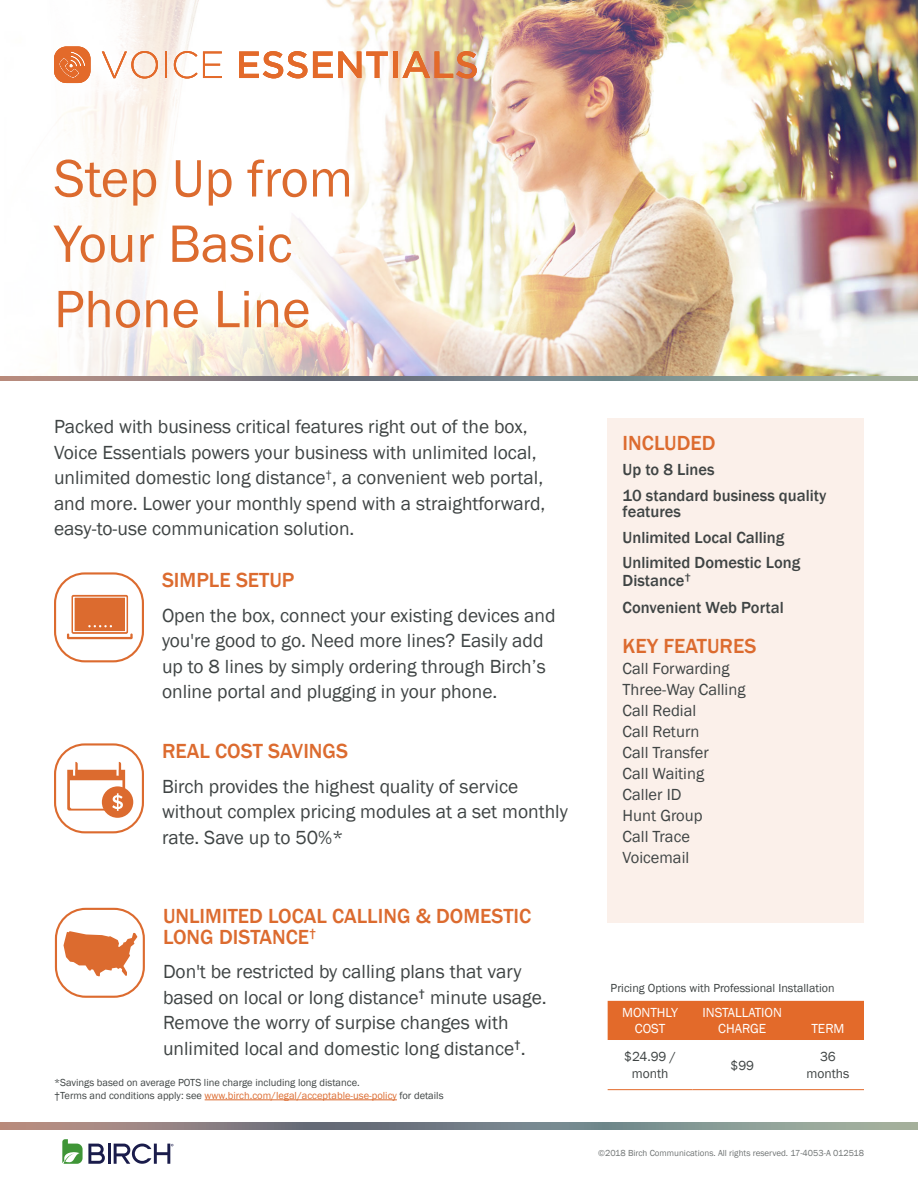
<style>
.page{position:relative;width:918px;height:1188px;background:#fff}
.page>*{position:absolute;margin:0;border:0;box-sizing:border-box;transform-origin:0 0}
.Document_Headline{font:54.45px/65.4px "Franklin Gothic";color:#dc6b2f}
.SUBTITLE{font:500 21px/21px "Franklin Gothic";color:#dc6b2f}
.INDENT{font:19.5px/25.5px "Franklin Gothic";color:#3f4444}
.Body{font:19.5px/25.5px "Franklin Gothic";color:#3f4444}
.Features_List{font:500 16.5px/16.5px "Franklin Gothic";color:#3f4444}
.Features_List-2{font:16.5px "Franklin Gothic";color:#3f4444}
.Table_Headder{font:13.5px/16.2px "Franklin Gothic";color:#fff;text-align:center}
.Table_Body{font:13.5px/16.2px "Franklin Gothic";color:#3f4444;text-align:center}
.t1{font:12px "Franklin Gothic";color:#3f4444}
.t2{font:10.5px/12.6px "Franklin Gothic";color:#3f4444}
.t3{font:9px "Franklin Gothic";color:#6f7373}
.s1{color:#dc6b2f}
</style>
<div class="page">
<svg style="left:62px;top:1139px;width:43px;height:25px"></svg>
<hr style="left:108px;top:1144px;width:3px;height:20px;background:#1a1c4b">
<svg style="left:114px;top:1144px;width:59px;height:20px"></svg>
<svg style="left:0;top:1123px;width:918px;height:7px;background:#878a89"></svg>
<div style="left:608px;top:418px;width:256px;height:504px;background:#fbf0ea"></div>
<svg style="left:55px;top:908px;width:90px;height:90px"></svg>
<svg style="left:54px;top:572px;width:90px;height:90px"></svg>
<svg style="left:54px;top:743px;width:90px;height:90px"></svg>
<img style="left:53px;top:0;width:865px;height:376px">
<hr style="left:205px;top:1100px;width:192px;height:1px;background:#dc6b2f">
<div style="left:608px;top:1001px;width:256px;height:39px;background:#e36a2a"></div>
<hr style="left:608px;top:1089px;width:85px;height:1px;background:#e36a2a">
<hr style="left:693px;top:1089px;width:99px;height:1px;background:#e36a2a">
<hr style="left:792px;top:1089px;width:72px;height:1px;background:#e36a2a">
<svg style="left:0;top:376px;width:918px;height:5px;background:#878a89"></svg>
<svg style="left:54px;top:47px;width:37px;height:36px"></svg>
<svg style="left:102px;top:51px;width:56px;height:27px"></svg>
<hr style="left:165px;top:52px;width:2px;height:26px;background:#e36a2a">
<svg style="left:174px;top:51px;width:48px;height:27px"></svg>
<svg style="left:239px;top:51px;width:68px;height:27px"></svg>
<svg style="left:313px;top:52px;width:75px;height:26px"></svg>
<div style="left:393px;top:52px;width:5px;height:26px;background:#e36a2a"></div>
<svg style="left:402px;top:51px;width:75px;height:27px;background:#dfa279"></svg>
<p class="Document_Headline" style="left:54px;top:147px;width:301px">Step Up from<br>Your Basic<br>Phone Line</p>
<p class="Body" style="left:54px;top:414px;width:493px">Packed with business critical features right out of the box, Voice Essentials powers your business with unlimited local, unlimited domestic long distance<sup>†</sup>, a convenient web portal, and more. Lower your monthly spend with a straightforward, easy-to-use communication solution.</p>
<p class="SUBTITLE" style="left:162px;top:570px;width:134px">SIMPLE SETUP</p>
<p class="INDENT" style="left:162px;top:603px;width:395px">Open the box, connect your existing devices and you're good to go. Need more lines? Easily add up to 8 lines by simply ordering through Birch’s online portal and plugging in your phone.</p>
<p class="SUBTITLE" style="left:162px;top:741px;width:188px">REAL COST SAVINGS</p>
<p class="INDENT" style="left:162px;top:774px;width:407px">Birch provides the highest quality of service without complex pricing modules at a set monthly rate. Save up to 50%*</p>
<p class="SUBTITLE" style="left:163px;top:905px;width:370px">UNLIMITED LOCAL CALLING &amp; DOMESTIC<br>LONG DISTANCE<sup>†</sup></p>
<p class="INDENT" style="left:163px;top:959px;width:385px">Don't be restricted by calling plans that vary based on local or long distance<sup>†</sup> minute usage.<br>Remove the worry of surpise changes with unlimited local and domestic long distance<sup>†</sup>.</p>
<p class="t2" style="left:54px;top:1077px;width:391px">*Savings based on average POTS line charge including long distance.<br>†Terms and conditions apply: see <span class="s1">www.birch.com/legal/acceptable-use-policy</span> for details</p>
<p class="SUBTITLE" style="left:623px;top:432px;width:94px">INCLUDED</p>
<p class="Features_List" style="left:623px;top:462px;width:93px">Up to 8 Lines</p>
<p class="Features_List" style="left:623px;top:487px;width:205px">10 standard business quality features</p>
<p class="Features_List" style="left:623px;top:529px;width:163px">Unlimited Local Calling</p>
<p class="Features_List" style="left:623px;top:554px;width:179px;line-height:17.4px">Unlimited Domestic Long<br>Distance<sup>†</sup></p>
<p class="Features_List" style="left:623px;top:599px;width:163px">Convenient Web Portal</p>
<p class="SUBTITLE" style="left:623px;top:636px;width:135px">KEY FEATURES</p>
<p class="Features_List-2" style="left:623px;top:658px;width:108px">Call Forwarding</p>
<p class="Features_List-2" style="left:623px;top:679px;width:124px">Three-Way Calling</p>
<p class="Features_List-2" style="left:623px;top:700px;width:75px">Call Redial</p>
<p class="Features_List-2" style="left:623px;top:721px;width:78px">Call Return</p>
<p class="Features_List-2" style="left:623px;top:742px;width:88px">Call Transfer</p>
<p class="Features_List-2" style="left:623px;top:763px;width:83px">Call Waiting</p>
<p class="Features_List-2" style="left:623px;top:784px;width:60px">Caller ID</p>
<p class="Features_List-2" style="left:623px;top:805px;width:81px">Hunt Group</p>
<p class="Features_List-2" style="left:623px;top:826px;width:69px">Call Trace</p>
<p class="Features_List-2" style="left:623px;top:847px;width:68px">Voicemail</p>
<p class="t1" style="left:611px;top:980px;width:225px">Pricing Options with Professional Installation</p>
<p class="Table_Headder" style="left:622px;top:1005px;width:58px">MONTHLY<br>COST</p>
<p class="Table_Headder" style="left:703px;top:1005px;width:81px">INSTALLATION<br>CHARGE</p>
<p class="Table_Headder" style="left:811px;top:1021px;width:35px">TERM</p>
<p class="Table_Body" style="left:624px;top:1049px;width:53px">$24.99 / month</p>
<p class="Table_Body" style="left:730px;top:1057px;width:25px">$99</p>
<p class="Table_Body" style="left:806px;top:1049px;width:45px">36 months</p>
<p class="t3" style="left:598px;top:1148px;width:267px">©2018 Birch Communications. All rights reserved. 17-4053-A 012518</p>
</div>
